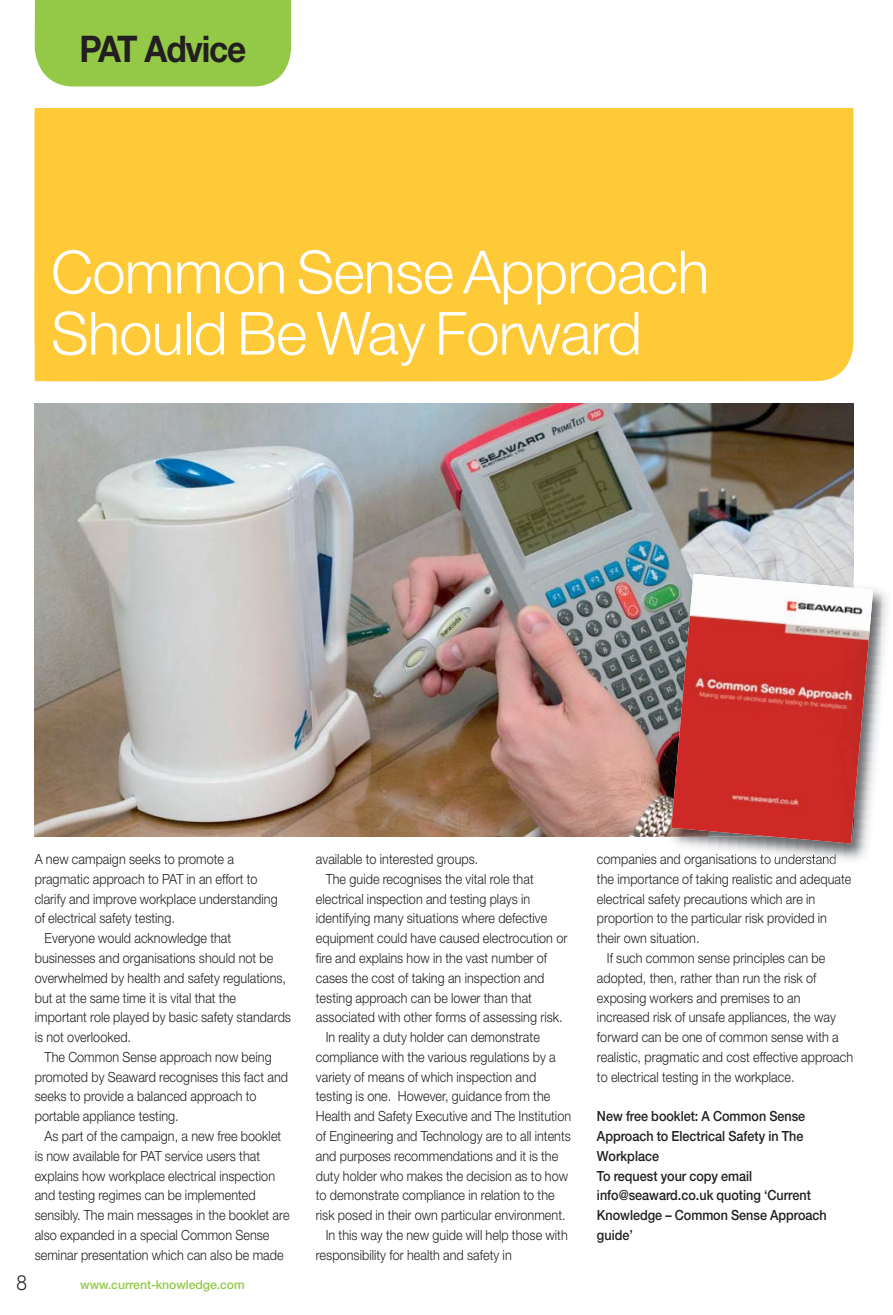
<style>
.page{position:relative;width:893px;height:1315px;background:#fff}
.page>*{position:absolute;margin:0;border:0;box-sizing:border-box;transform-origin:0 0}
.t1{font:300 59.5px/61.2px "Helvetica Neue";letter-spacing:-.01em;color:#fff}
.t2{font:700 36.75px "Helvetica Neue";letter-spacing:-.035em;color:#231f20;scale:.91 1}
.t3{font:300 21px "Helvetica Neue";color:#231f20;scale:.9 1}
.t4{font:300 14px "Helvetica Neue";letter-spacing:.005em;color:#231f20;scale:.9 1}
.t5{font:500 14px/19.8px "Helvetica Neue";color:#231f20;scale:.9 1}
.t6{font:500 12.25px "Helvetica Neue";letter-spacing:-.005em;color:#94c947}
</style>
<div class="page">
<div style="left:35px;top:0;width:256px;height:86px;background:#94c947"></div>
<div style="left:35px;top:108px;width:818px;height:273px;background:#ffca38"></div>
<img style="left:35px;top:404px;width:818px;height:432px">
<img style="left:662px;top:579px;width:219px;height:285px">
<img style="left:663px;top:565px;width:190px;height:271px">
<img style="left:671px;top:574px;width:202px;height:269px">
<img style="left:881px;top:592px;width:7px;height:83px">
<h2 class="t2" style="left:79px;top:36px;width:185px">PAT Advice</h2>
<h1 class="t1" style="left:51px;top:247px;width:660px">Common Sense Approach<br>Should Be Way Forward</h1>
<p class="t4" style="left:35px;top:854px;width:223px">A new campaign seeks to promote a</p>
<p class="t4" style="left:35px;top:874px;width:249px">pragmatic approach to PAT in an effort to</p>
<p class="t4" style="left:35px;top:893px;width:271px">clarify and improve workplace understanding</p>
<p class="t4" style="left:35px;top:913px;width:157px">of electrical safety testing.</p>
<p class="t4" style="left:45px;top:933px;width:209px">Everyone would acknowledge that</p>
<p class="t4" style="left:35px;top:953px;width:267px">businesses and organisations should not be</p>
<p class="t4" style="left:35px;top:972px;width:281px">overwhelmed by health and safety regulations,</p>
<p class="t4" style="left:35px;top:992px;width:225px">but at the same time it is vital that the</p>
<p class="t4" style="left:35px;top:1012px;width:286px">important role played by basic safety standards</p>
<p class="t4" style="left:35px;top:1032px;width:109px">is not overlooked.</p>
<p class="t4" style="left:45px;top:1052px;width:254px">The Common Sense approach now being</p>
<p class="t4" style="left:35px;top:1071px;width:283px">promoted by Seaward recognises this fact and</p>
<p class="t4" style="left:35px;top:1091px;width:248px">seeks to provide a balanced approach to</p>
<p class="t4" style="left:35px;top:1111px;width:162px">portable appliance testing.</p>
<p class="t4" style="left:45px;top:1131px;width:265px">As part of the campaign, a new free booklet</p>
<p class="t4" style="left:35px;top:1150px;width:252px">is now available for PAT service users that</p>
<p class="t4" style="left:35px;top:1170px;width:269px">explains how workplace electrical inspection</p>
<p class="t4" style="left:35px;top:1190px;width:247px">and testing regimes can be implemented</p>
<p class="t4" style="left:35px;top:1210px;width:285px">sensibly. The main messages in the booklet are</p>
<p class="t4" style="left:35px;top:1230px;width:262px">also expanded in a special Common Sense</p>
<p class="t4" style="left:35px;top:1249px;width:278px">seminar presentation which can also be made</p>
<h3 class="t3" style="left:17px;top:1275px;width:13px">8</h3>
<p class="t6" style="left:80px;top:1280px;width:166px">www.current-knowledge.com</p>
<p class="t4" style="left:316px;top:854px;width:182px">available to interested groups.</p>
<p class="t4" style="left:326px;top:874px;width:233px">The guide recognises the vital role that</p>
<p class="t4" style="left:316px;top:893px;width:240px">electrical inspection and testing plays in</p>
<p class="t4" style="left:316px;top:913px;width:259px">identifying many situations where defective</p>
<p class="t4" style="left:316px;top:933px;width:281px">equipment could have caused electrocution or</p>
<p class="t4" style="left:316px;top:953px;width:259px">fire and explains how in the vast number of</p>
<p class="t4" style="left:316px;top:972px;width:255px">cases the cost of taking an inspection and</p>
<p class="t4" style="left:316px;top:992px;width:242px">testing approach can be lower than that</p>
<p class="t4" style="left:316px;top:1012px;width:276px">associated with other forms of assessing risk.</p>
<p class="t4" style="left:326px;top:1032px;width:239px">In reality a duty holder can demonstrate</p>
<p class="t4" style="left:316px;top:1052px;width:268px">compliance with the various regulations by a</p>
<p class="t4" style="left:316px;top:1071px;width:246px">variety of means of which inspection and</p>
<p class="t4" style="left:316px;top:1091px;width:262px">testing is one. However, guidance from the</p>
<p class="t4" style="left:316px;top:1111px;width:285px">Health and Safety Executive and The Institution</p>
<p class="t4" style="left:316px;top:1131px;width:285px">of Engineering and Technology are to all intents</p>
<p class="t4" style="left:316px;top:1150px;width:271px">and purposes recommendations and it is the</p>
<p class="t4" style="left:316px;top:1170px;width:282px">duty holder who makes the decision as to how</p>
<p class="t4" style="left:316px;top:1190px;width:267px">to demonstrate compliance in relation to the</p>
<p class="t4" style="left:316px;top:1210px;width:279px">risk posed in their own particular environment.</p>
<p class="t4" style="left:326px;top:1230px;width:270px">In this way the new guide will help those with</p>
<p class="t4" style="left:316px;top:1249px;width:219px">responsibility for health and safety in</p>
<p class="t4" style="left:597px;top:854px;width:267px">companies and organisations to understand</p>
<p class="t4" style="left:597px;top:874px;width:284px">the importance of taking realistic and adequate</p>
<p class="t4" style="left:597px;top:893px;width:244px">electrical safety precautions which are in</p>
<p class="t4" style="left:597px;top:913px;width:257px">proportion to the particular risk provided in</p>
<p class="t4" style="left:597px;top:933px;width:115px">their own situation.</p>
<p class="t4" style="left:607px;top:953px;width:244px">If such common sense principles can be</p>
<p class="t4" style="left:597px;top:972px;width:245px">adopted, then, rather than run the risk of</p>
<p class="t4" style="left:597px;top:992px;width:228px">exposing workers and premises to an</p>
<p class="t4" style="left:597px;top:1012px;width:267px">increased risk of unsafe appliances, the way</p>
<p class="t4" style="left:597px;top:1032px;width:270px">forward can be one of common sense with a</p>
<p class="t4" style="left:597px;top:1052px;width:286px">realistic, pragmatic and cost effective approach</p>
<p class="t4" style="left:597px;top:1071px;width:221px">to electrical testing in the workplace.</p>
<p class="t5" style="left:597px;top:1107px;width:257px">New free booklet: A Common Sense<br>Approach to Electrical Safety in The<br>Workplace<br>To request your copy email info@seaward.co.uk quoting ‘Current<br>Knowledge – Common Sense Approach guide’</p>
</div>
